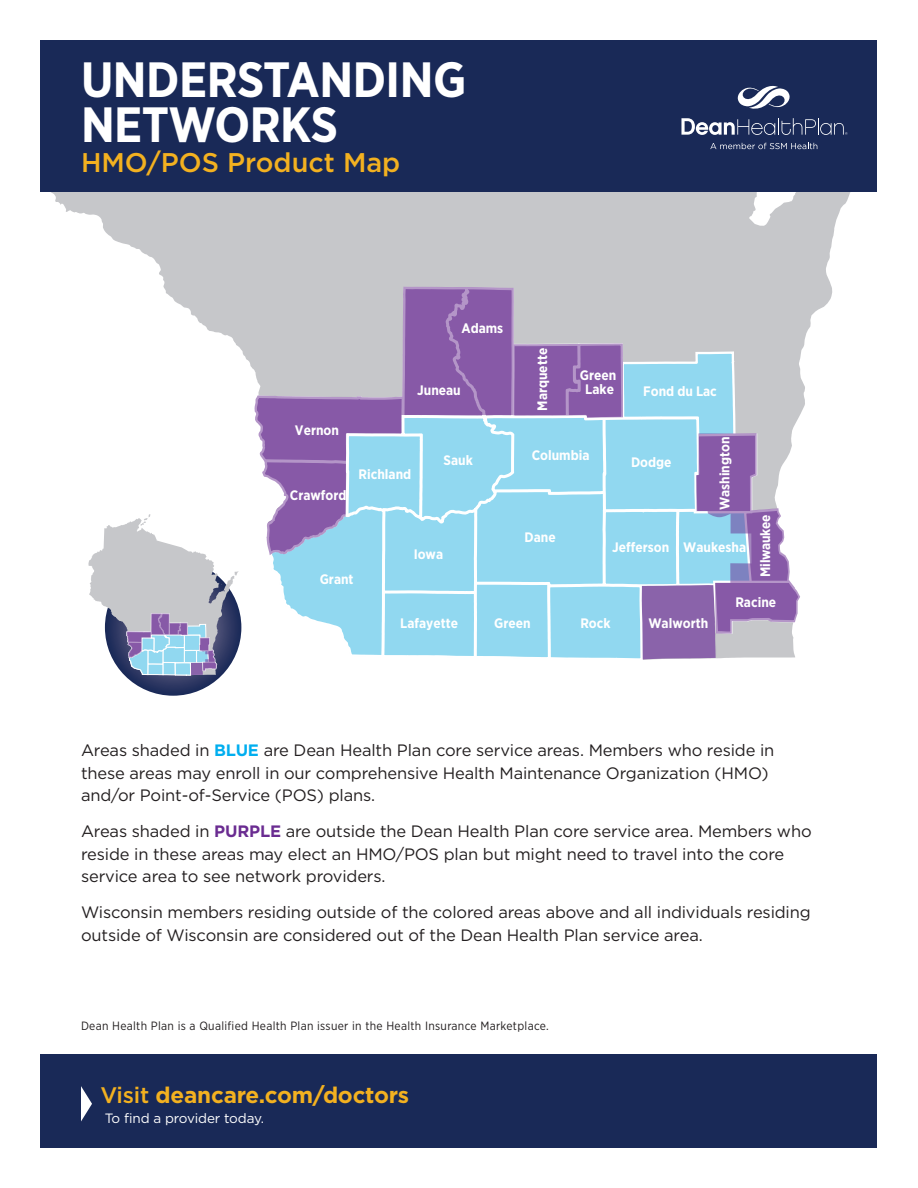
<style>
.page{position:relative;width:918px;height:1188px;background:#fff}
.page>*{position:absolute;margin:0;border:0;box-sizing:border-box;transform-origin:0 0}
.t1{font:700 49.5px/45px "Gotham Narrow";letter-spacing:-.01em;color:#fff}
.t2{font:500 27px "Gotham";color:#f3b120}
.t3{font:700 22.5px "Gotham";letter-spacing:-.01em;color:#f3b120}
.t4{font:16.5px/22.5px "Gotham";letter-spacing:-.01em;color:#231f20}
.t5{font:700 13.8px/13.8px "Gotham Narrow";color:#fff;text-align:center}
.t6{font:700 13.8px "Gotham Narrow";letter-spacing:-.02em;color:#fff}
.t7{font:13.5px "Gotham";letter-spacing:-.01em;color:#fff}
.t8{font:12px "Gotham Narrow";letter-spacing:.025em;color:#231f20}
.s1{font-weight:700;color:#00aeef}
.s2{font-weight:700;color:#6a2c91}
.s3{font-weight:500}
</style>
<div class="page">
<svg style="left:51px;top:192px;width:800px;height:457px"></svg>
<svg style="left:253px;top:258px;width:549px;height:402px;background:#a8bad6"></svg>
<div style="left:40px;top:1054px;width:838px;height:94px;background:#192957"></div>
<div style="left:40px;top:40px;width:838px;height:152px;background:#192957"></div>
<svg style="left:681px;top:85px;width:167px;height:50px"></svg>
<svg style="left:710px;top:143px;width:107px;height:6px"></svg>
<svg style="left:105px;top:559px;width:136px;height:137px"></svg>
<svg style="left:81px;top:1086px;width:11px;height:35px"></svg>
<svg style="left:88px;top:514px;width:150px;height:162px"></svg>
<h1 class="t1" style="left:81px;top:57px;width:387px">UNDERSTANDING<br>NETWORKS</h1>
<h2 class="t2" style="left:81px;top:145px;width:321px">HMO/POS Product Map</h2>
<p class="t5" style="left:461px;top:321px;width:43px">Adams</p>
<p class="t5" style="left:295px;top:423px;width:46px">Vernon</p>
<p class="t5" style="left:290px;top:488px;width:58px">Crawford</p>
<p class="t5" style="left:417px;top:383px;width:45px">Juneau</p>
<p class="t5" style="left:359px;top:467px;width:54px">Richland</p>
<p class="t5" style="left:444px;top:453px;width:31px">Sauk</p>
<p class="t5" style="left:414px;top:547px;width:31px">Iowa</p>
<p class="t5" style="left:320px;top:572px;width:35px">Grant</p>
<p class="t5" style="left:535px;top:411px;width:64px;rotate:-90deg">Marquette</p>
<p class="t5" style="left:580px;top:368px;width:38px">Green<br>Lake</p>
<p class="t5" style="left:532px;top:448px;width:59px">Columbia</p>
<p class="t5" style="left:643px;top:385px;width:75px">Fond du Lac</p>
<p class="t5" style="left:631px;top:455px;width:42px">Dodge</p>
<p class="t5" style="left:718px;top:510px;width:75px;rotate:-90deg">Washington</p>
<p class="t5" style="left:524px;top:531px;width:33px">Dane</p>
<p class="t5" style="left:612px;top:540px;width:58px">Jefferson</p>
<p class="t5" style="left:683px;top:540px;width:64px">Waukesha</p>
<p class="t6" style="left:757px;top:577px;width:64px;rotate:-90deg">Milwaukee</p>
<p class="t5" style="left:735px;top:595px;width:42px">Racine</p>
<p class="t5" style="left:400px;top:616px;width:59px">Lafayette</p>
<p class="t5" style="left:494px;top:616px;width:38px">Green</p>
<p class="t5" style="left:580px;top:616px;width:32px">Rock</p>
<p class="t5" style="left:648px;top:616px;width:61px">Walworth</p>
<p class="t4" style="left:81px;top:739px;width:695px">Areas shaded in <span class="s1">BLUE</span> are Dean Health Plan core service areas. Members who reside in these areas may enroll in our comprehensive Health Maintenance Organization (HMO) and/or Point-of-Service (POS) plans.</p>
<p class="t4" style="left:81px;top:820px;width:732px">Areas shaded in <span class="s2">PURPLE</span> are outside the Dean Health Plan core service area. Members who reside in these areas may elect an HMO/POS plan but might need to travel into the core service area to see network providers.</p>
<p class="t4" style="left:81px;top:901px;width:731px">Wisconsin members residing outside of the colored areas above and all individuals residing outside of Wisconsin are considered out of the Dean Health Plan service area.</p>
<p class="t8" style="left:81px;top:1019px;width:469px">Dean Health Plan is a Qualified Health Plan issuer in the Health Insurance Marketplace.</p>
<h3 class="t3" style="left:100px;top:1080px;width:310px"><span class="s3">Visit</span> deancare.com/doctors</h3>
<p class="t7" style="left:105px;top:1109px;width:161px">To find a provider today.</p>
</div>
